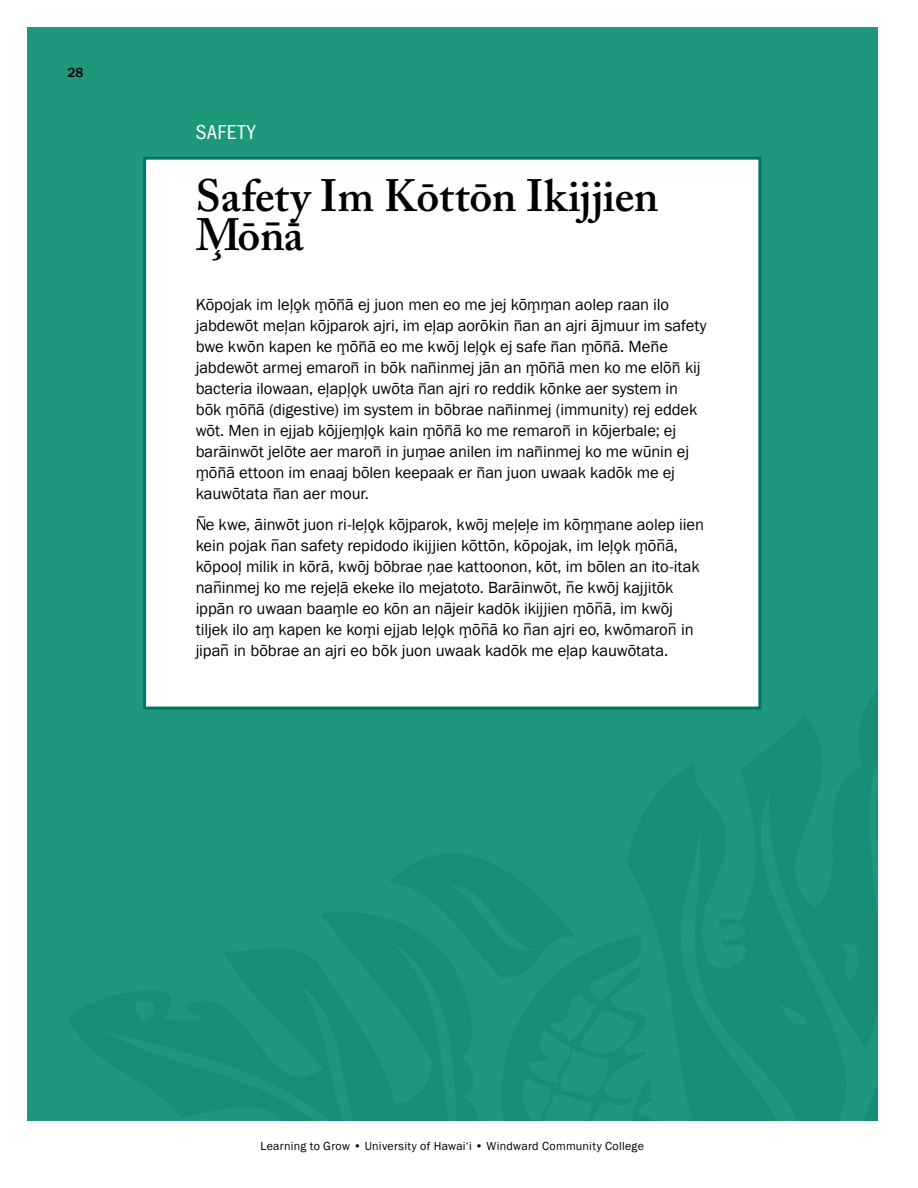
<style>
.page{position:relative;width:918px;height:1188px;background:#fff}
.page>*{position:absolute;margin:0;border:0;box-sizing:border-box;transform-origin:0 0}
.t1{font:600 45px/39px "Adobe Caslon Pro";letter-spacing:-.005em;color:#000}
.t2{font:condensed 21px "Franklin Gothic";letter-spacing:.045em;color:#fff}
.t3{font:16.5px/21px "Franklin Gothic";letter-spacing:-.005em;color:#000}
.t4{font:500 13.5px "Franklin Gothic";color:#000}
.t5{font:12px "Franklin Gothic";letter-spacing:.025em;color:#000}
</style>
<div class="page">
<div style="left:27px;top:27px;width:851px;height:1093px;background:#1d987d"></div>
<div style="left:143px;top:157px;width:618px;height:553px;background:#fff;border:3px solid #007465"></div>
<p class="t4" style="left:68px;top:64px;width:17px">28</p>
<p class="t2" style="left:196px;top:121px;width:61px">Safety</p>
<h1 class="t1" style="left:196px;top:176px;width:464px">Safety Im Kōttōn Ikijjien<br>M¸ ō n- ā</h1>
<p class="t3" style="left:196px;top:295px;width:513px">Kōpojak im leļo¸k m¸ ōn–ā ej juon men eo me jej kōm¸ m¸ an aolep raan ilo jabdewōt meļan kōjparok ajri, im eļap aorōkin n–an an ajri ājmuur im safety bwe kwōn kapen ke m¸ ōn–ā eo me kwōj leļo¸k ej safe n–an m¸ ōn–ā. Men–e jabdewōt armej emaron– in bōk nan–inmej jān an m¸ ōn–ā men ko me elōn– kij bacteria ilowaan, eļapļo¸k uwōta n–an ajri ro reddik kōnke aer system in bōk m¸ ōn–ā (digestive) im system in bōbrae nan–inmej (immunity) rej eddek wōt. Men in ejjab kōjjem¸ ļo¸k kain m¸ ōn–ā ko me remaron– in kōjerbale; ej barāinwōt jelōte aer maron– in jum¸ ae anilen im nan–inmej ko me wūnin ej<br>m¸ ōn–ā ettoon im enaaj bōlen keepaak er n–an juon uwaak kadōk me ej kauwōtata n–an aer mour.</p>
<p class="t3" style="left:196px;top:514px;width:510px">Ne kwe, āinwōt juon ri-leļo¸k kōjparok, kwōj meļeļe im kōm¸ m¸ ane aolep iien</p>
<p class="t3" style="left:196px;top:501px;width:484px;line-height:30px">–<br>kein pojak n–an safety repidodo ikijjien kōttōn, kōpojak, im leļo¸k m¸ ōn–ā,</p>
<p class="t3" style="left:196px;top:556px;width:506px">kōpooļ milik in kōrā, kwōj bōbrae ņae kattoonon, kōt, im bōlen an ito-itak nan–inmej ko me rejeļā ekeke ilo mejatoto. Barāinwōt, n–e kwōj kajjitōk ippān ro uwaan baam¸ le eo kōn an nājeir kadōk ikijjien m¸ ōn–ā, im kwōj tiljek ilo am¸ kapen ke kom¸ i ejjab leļo¸k m¸ ōn–ā ko n–an ajri eo, kwōmaron– in jipan– in bōbrae an ajri eo bōk juon uwaak kadōk me eļap kauwōtata.</p>
<p class="t5" style="left:261px;top:1138px;width:385px">Learning to Grow • University of Hawai‘i • Windward Community College</p>
</div>
